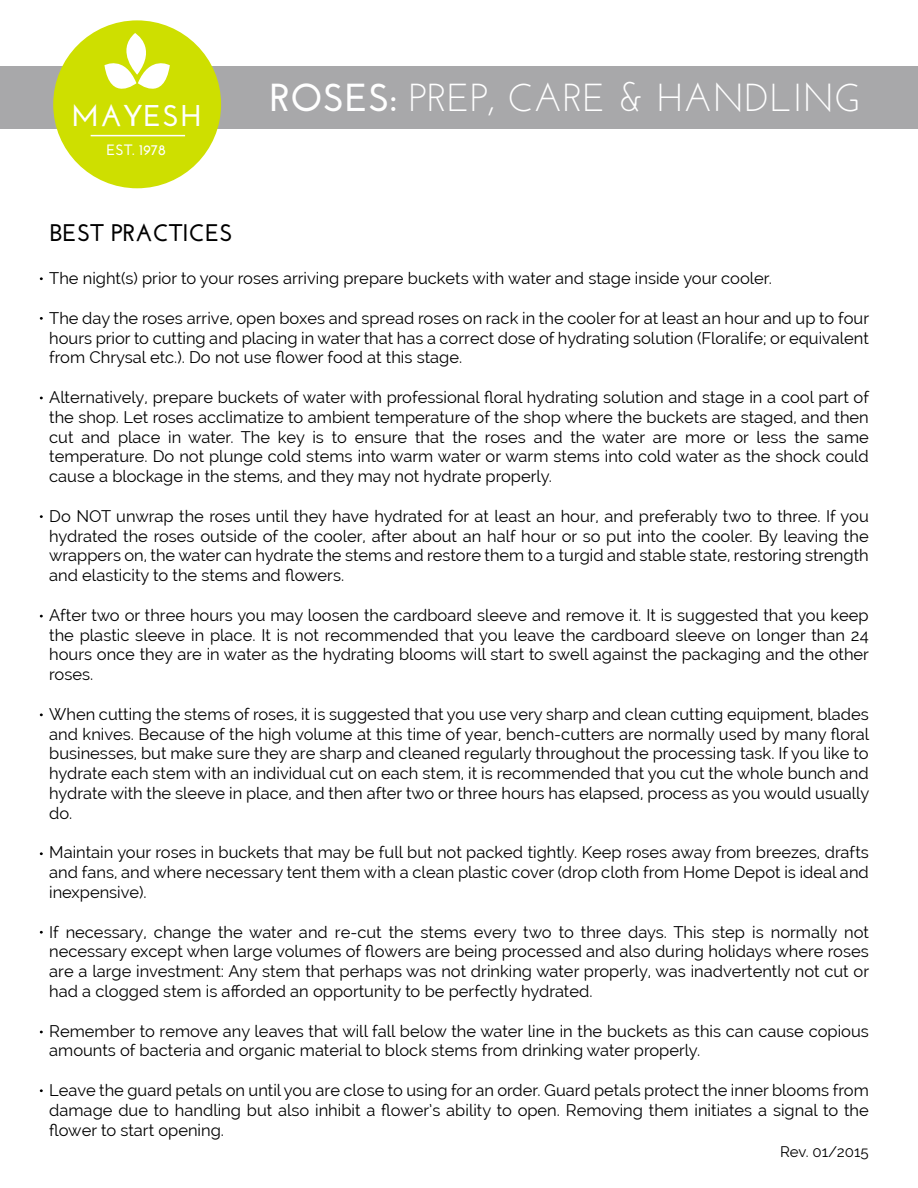
<style>
.page{position:relative;width:918px;height:1188px;background:#fff}
.page>*{position:absolute;margin:0;border:0;box-sizing:border-box;transform-origin:0 0}
.t1{font:39px "Josefin Sans";color:#fff}
.t2{font:700 30px "Josefin Sans";letter-spacing:.035em;color:#fff}
.t3{font:700 24px "Josefin Sans";color:#000}
.t4{font:16.5px/19.8px "Raleway";color:#000;text-align:justify}
.t5{font:15px "Raleway";color:#000}
.t6{font:700 15px "Josefin Sans";color:#fff}
.s1{font-weight:700}
</style>
<div class="page">
<div style="left:0;top:66px;width:918px;height:62px;background:#a8a8aa"></div>
<div style="left:53px;top:20px;width:168px;height:168px;background:#cedf00;border-radius:50%"></div>
<svg style="left:104px;top:33px;width:66px;height:56px"></svg>
<hr style="left:91px;top:135px;width:94px;height:1px;background:#fff">
<h2 class="t2" style="left:71px;top:98px;width:132px">MAYESH</h2>
<p class="t6" style="left:107px;top:141px;width:61px">EST. 1978</p>
<h1 class="t1" style="left:270px;top:82px;width:592px"><span class="s1">ROSES:</span> PREP, CARE &amp; HANDLING</h1>
<h3 class="t3" style="left:50px;top:219px;width:185px">BEST PRACTICES</h3>
<p class="t4" style="left:49px;top:270px;width:724px">The night(s) prior to your roses arriving prepare buckets with water and stage inside your cooler.</p>
<p class="t4" style="left:49px;top:310px;width:821px">The day the roses arrive, open boxes and spread roses on rack in the cooler for at least an hour and up to four hours prior to cutting and placing in water that has a correct dose of hydrating solution (Floralife; or equivalent from Chrysal etc.). Do not use flower food at this stage.</p>
<p class="t4" style="left:49px;top:387px;width:821px">Alternatively, prepare buckets of water with professional floral hydrating solution and stage in a cool part of the shop. Let roses acclimatize to ambient temperature of the shop where the buckets are staged, and then cut and place in water. The key is to ensure that the roses and the water are more or less the same temperature. Do not plunge cold stems into warm water or warm stems into cold water as the shock could cause a blockage in the stems, and they may not hydrate properly.</p>
<p class="t4" style="left:49px;top:508px;width:821px">Do NOT unwrap the roses until they have hydrated for at least an hour, and preferably two to three. If you hydrated the roses outside of the cooler, after about an half hour or so put into the cooler. By leaving the wrappers on, the water can hydrate the stems and restore them to a turgid and stable state, restoring strength and elasticity to the stems and flowers.</p>
<p class="t4" style="left:49px;top:607px;width:821px">After two or three hours you may loosen the cardboard sleeve and remove it. It is suggested that you keep the plastic sleeve in place. It is not recommended that you leave the cardboard sleeve on longer than 24 hours once they are in water as the hydrating blooms will start to swell against the packaging and the other roses.</p>
<p class="t4" style="left:49px;top:706px;width:822px">When cutting the stems of roses, it is suggested that you use very sharp and clean cutting equipment, blades and knives. Because of the high volume at this time of year, bench-cutters are normally used by many floral businesses, but make sure they are sharp and cleaned regularly throughout the processing task. If you like to hydrate each stem with an individual cut on each stem, it is recommended that you cut the whole bunch and hydrate with the sleeve in place, and then after two or three hours has elapsed, process as you would usually do.</p>
<p class="t4" style="left:49px;top:844px;width:821px">Maintain your roses in buckets that may be full but not packed tightly. Keep roses away from breezes, drafts and fans, and where necessary tent them with a clean plastic cover (drop cloth from Home Depot is ideal and inexpensive).</p>
<p class="t4" style="left:49px;top:924px;width:821px">If necessary, change the water and re-cut the stems every two to three days. This step is normally not necessary except when large volumes of flowers are being processed and also during holidays where roses are a large investment: Any stem that perhaps was not drinking water properly, was inadvertently not cut or had a clogged stem is afforded an opportunity to be perfectly hydrated.</p>
<p class="t4" style="left:49px;top:1023px;width:821px">Remember to remove any leaves that will fall below the water line in the buckets as this can cause copious amounts of bacteria and organic material to block stems from drinking water properly.</p>
<p class="t4" style="left:49px;top:1082px;width:821px">Leave the guard petals on until you are close to using for an order. Guard petals protect the inner blooms from damage due to handling but also inhibit a flower’s ability to open. Removing them initiates a signal to the flower to start opening.</p>
<p class="t5" style="left:780px;top:1146px;width:90px">Rev. 01/2015</p>
</div>
